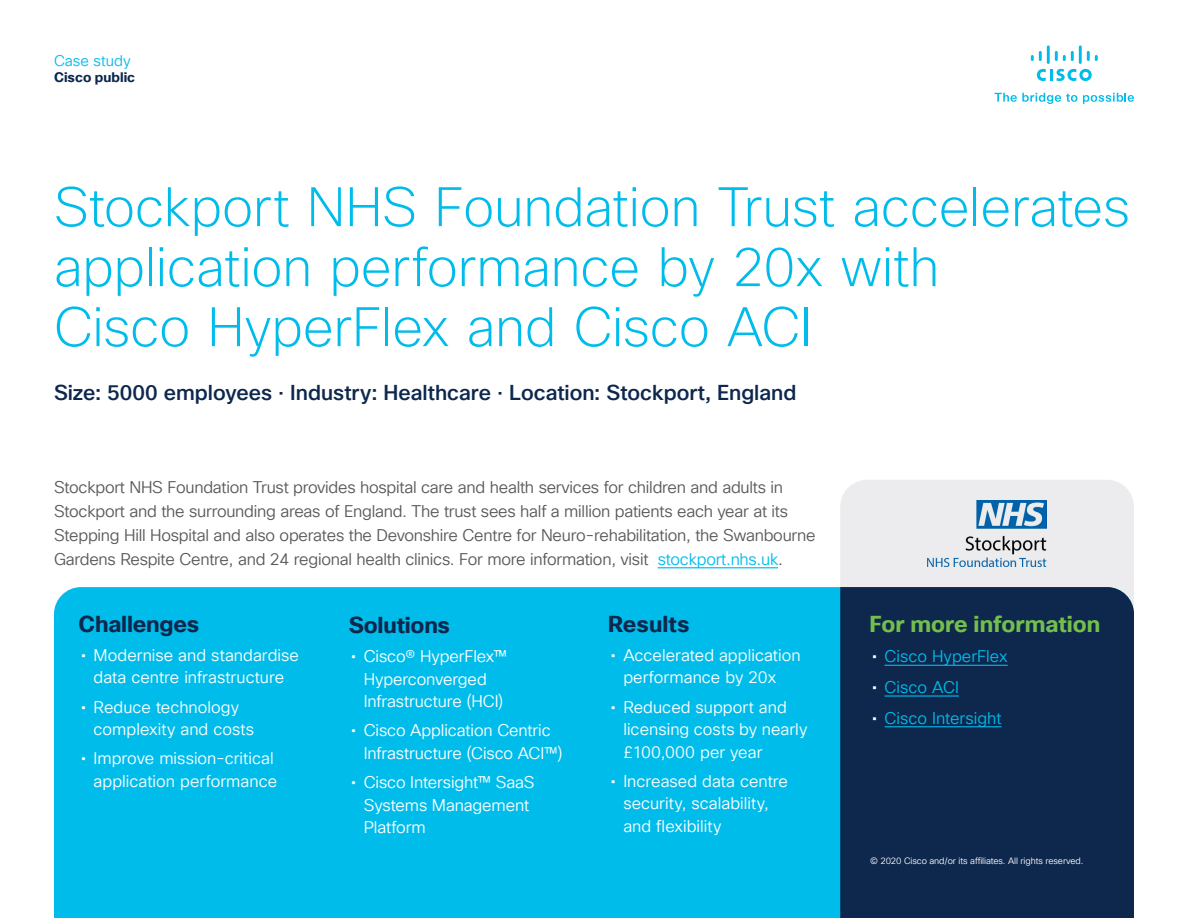
<style>
.page{position:relative;width:1188px;height:918px;background:#fff}
.page>*{position:absolute;margin:0;border:0;box-sizing:border-box;transform-origin:0 0}
.Title_Headline{font:200 54px/60px "Cisco Sans TT";color:#00bceb}
.Sidebar_Heading_Gree{font:700 22.5px "Cisco Sans TT";letter-spacing:-.01em;color:#0d274d}
.Sidebar_Heading_Gree-2{font:700 22.5px "Cisco Sans TT";color:#74bf4b}
.Title_Headline-2{font:21px "Cisco Sans TM Medium";color:#0d274d}
.t1{font:16.5px/22.5px "Cisco Sans TT Light";color:#fff}
.Body{font:16.5px/24px "Cisco Sans TT Light";letter-spacing:-.015em;color:#57585a}
.t2{font:16.5px "Cisco Sans TT Light";color:#00bceb}
.t3{font:15px "Cisco Sans TT Light";color:#00bceb}
.t4{font:700 13.5px "Cisco Sans TT";color:#0d274d}
.t5{font:9px "Cisco Sans TT Light";letter-spacing:-.01em;color:#fff}
.s1{color:#00bceb}
.s2{font-family:"Cisco Sans TT"}
.s3{font-family:"Cisco Sans TT";color:#fff}
</style>
<div class="page">
<svg style="left:995px;top:93px;width:82px;height:11px"></svg>
<svg style="left:1083px;top:93px;width:51px;height:11px"></svg>
<svg style="left:1037px;top:69px;width:55px;height:12px"></svg>
<svg style="left:1031px;top:51px;width:11px;height:10px"></svg>
<hr style="left:1047px;top:45px;width:3px;height:19px;background:#00bceb">
<svg style="left:1055px;top:51px;width:19px;height:10px"></svg>
<hr style="left:1079px;top:45px;width:3px;height:19px;background:#00bceb">
<svg style="left:1087px;top:51px;width:11px;height:10px"></svg>
<div style="left:840px;top:480px;width:294px;height:107px;background:#ececee"></div>
<div style="left:54px;top:587px;width:786px;height:331px;background:#00bceb"></div>
<hr style="left:658px;top:567px;width:120px;height:1px;background:#00bceb">
<div style="left:840px;top:587px;width:294px;height:331px;background:#0d274d"></div>
<hr style="left:885px;top:665px;width:123px;height:1px;background:#00bceb">
<hr style="left:885px;top:695px;width:74px;height:2px;background:#00bceb">
<hr style="left:885px;top:726px;width:117px;height:1px;background:#00bceb">
<img style="left:928px;top:500px;width:119px;height:66px">
<p class="t3" style="left:54px;top:51px;width:78px">Case study</p>
<p class="t4" style="left:54px;top:69px;width:83px">Cisco public</p>
<p class="Title_Headline" style="left:54px;top:177px;width:1078px">Stockport NHS Foundation Trust accelerates application performance by 20x with<br>Cisco HyperFlex and Cisco ACI</p>
<p class="Title_Headline-2" style="left:54px;top:379px;width:744px">Size: 5000 employees ⋅ Industry: Healthcare ⋅ Location: Stockport, England</p>
<p class="Body" style="left:54px;top:476px;width:763px">Stockport NHS Foundation Trust provides hospital care and health services for children and adults in Stockport and the surrounding areas of England. The trust sees half a million patients each year at its Stepping Hill Hospital and also operates the Devonshire Centre for Neuro-rehabilitation, the Swanbourne Gardens Respite Centre, and 24 regional health clinics. For more information, visit <span class="s1">stockport.nhs.uk</span>.</p>
<p class="Sidebar_Heading_Gree" style="left:79px;top:609px;width:122px">Challenges</p>
<p class="t1" style="left:81px;top:644px;width:219px;text-align:center"><span class="s2">•</span> Modernise and standardise data centre infrastructure</p>
<p class="t1" style="left:94px;top:696px;width:162px;text-indent:-13px"><span class="s2">•</span> Reduce technology complexity and costs</p>
<p class="t1" style="left:81px;top:748px;width:198px;text-align:right"><span class="s2">•</span> Improve mission-critical application performance</p>
<p class="Sidebar_Heading_Gree" style="left:349px;top:611px;width:103px">Solutions</p>
<p class="t1" style="left:351px;top:646px;width:158px;text-align:center"><span class="s2">•</span> Cisco® HyperFlex™<br>Hyperconverged<br>Infrastructure (HCI)</p>
<p class="t1" style="left:364px;top:720px;width:200px;text-indent:-13px"><span class="s2">•</span> Cisco Application Centric<br>Infrastructure (Cisco ACI™)</p>
<p class="t1" style="left:364px;top:772px;width:172px;text-indent:-13px"><span class="s2">•</span> Cisco Intersight™ SaaS<br>Systems Management<br>Platform</p>
<p class="Sidebar_Heading_Gree" style="left:608px;top:609px;width:83px">Results</p>
<p class="t1" style="left:623px;top:644px;width:179px;text-indent:-13px"><span class="s2">•</span> Accelerated application performance by 20x</p>
<p class="t1" style="left:623px;top:696px;width:185px;text-indent:-13px"><span class="s2">•</span> Reduced support and licensing costs by nearly £100,000 per year</p>
<p class="t1" style="left:623px;top:770px;width:166px;text-indent:-13px"><span class="s2">•</span> Increased data centre security, scalability, and flexibility</p>
<p class="Sidebar_Heading_Gree-2" style="left:870px;top:609px;width:232px">For more information</p>
<p class="t2" style="left:872px;top:646px;width:137px"><span class="s3">•</span> Cisco HyperFlex</p>
<p class="t2" style="left:872px;top:677px;width:88px"><span class="s3">•</span> Cisco ACI</p>
<p class="t2" style="left:872px;top:707px;width:131px"><span class="s3">•</span> Cisco Intersight</p>
<p class="t5" style="left:870px;top:855px;width:215px">© 2020 Cisco and/or its affiliates. All rights reserved.</p>
</div>
